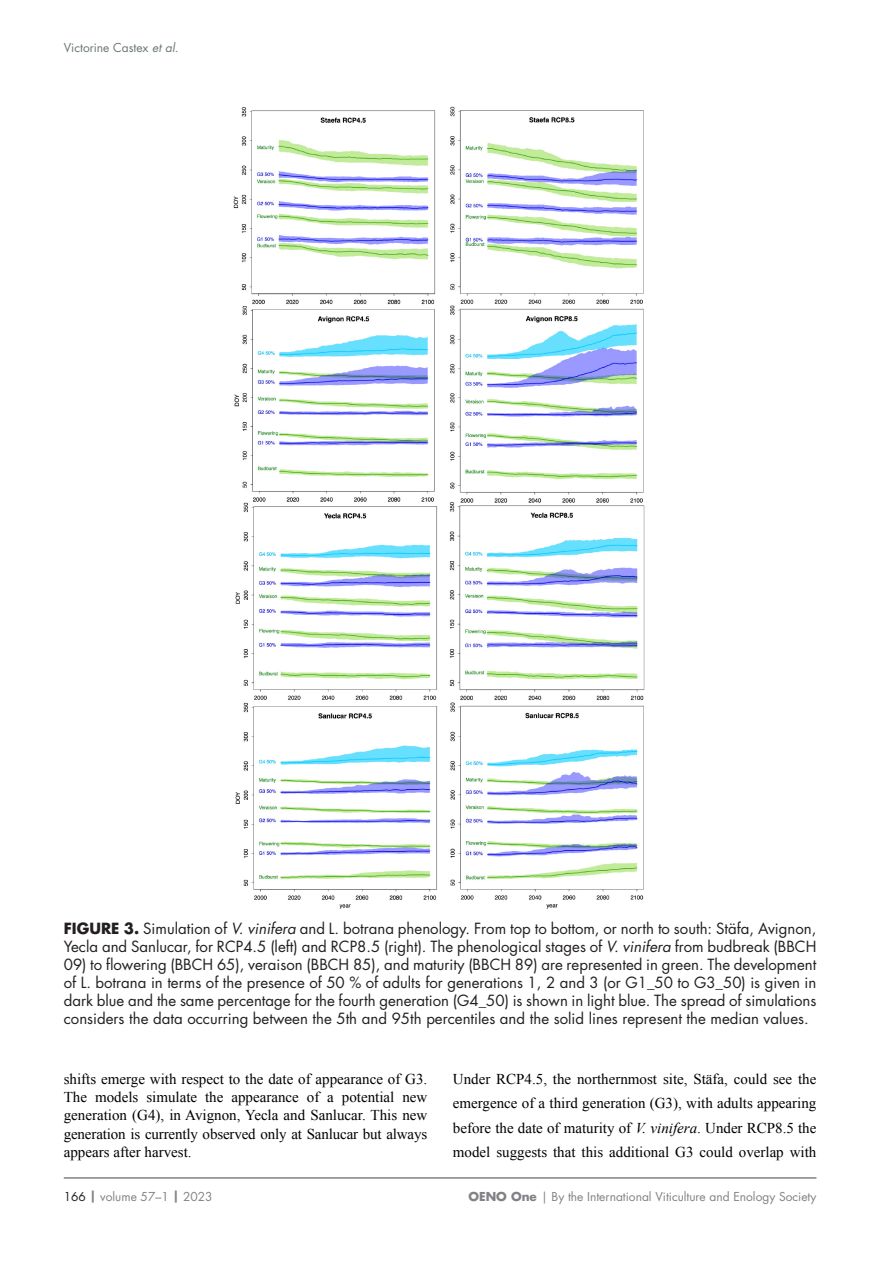
<style>
.page{position:relative;width:893px;height:1263px;background:#fff}
.page>*{position:absolute;margin:0;border:0;box-sizing:border-box;transform-origin:0 0}
.CORPS_FIGURE-Titre5{font:15px/18px "Futura Std";color:#231f20}
.CORPS_texte_courant{font:15px/18.1px "Times New Roman";color:#000;text-align:justify}
.t1{font:12px "Futura Std";color:#808285}
.t2{font:12px "Futura Std";color:#6b7771}
.s1{font-style:italic}
.s2{font-weight:700}
.s3{color:#231f20}
</style>
<div class="page">
<hr style="left:64px;top:1177px;width:752px;height:2px;background:#808285">
<img style="left:233px;top:106px;width:412px;height:803px">
<p class="t2" style="left:64px;top:40px;width:116px">Victorine Castex <span class="s1">et al.</span></p>
<p class="CORPS_FIGURE-Titre5" style="left:64px;top:919px;width:754px"><span class="s2">FIGURE 3.</span> Simulation of <span class="s1">V. vinifera</span> and L. botrana phenology. From top to bottom, or north to south: Stäfa, Avignon,<br>Yecla and Sanlucar, for RCP4.5 (left) and RCP8.5 (right). The phenological stages of <span class="s1">V. vinifera</span> from budbreak (BBCH</p>
<p class="CORPS_FIGURE-Titre5" style="left:64px;top:955px;width:754px;text-align:justify">09) to flowering (BBCH 65), veraison (BBCH 85), and maturity (BBCH 89) are represented in green. The development of L. botrana in terms of the presence of 50 % of adults for generations 1, 2 and 3 (or G1_50 to G3_50) is given in dark blue and the same percentage for the fourth generation (G4_50) is shown in light blue. The spread of simulations considers the data occurring between the 5th and 95th percentiles and the solid lines represent the median values.</p>
<p class="CORPS_texte_courant" style="left:64px;top:1070px;width:365px">shifts emerge with respect to the date of appearance of G3.<br>The models simulate the appearance of a potential new generation (G4), in Avignon, Yecla and Sanlucar. This new generation is currently observed only at Sanlucar but always appears after harvest.</p>
<p class="CORPS_texte_courant" style="left:453px;top:1067px;width:365px;line-height:24.3px">Under RCP4.5, the northernmost site, Stäfa, could see the emergence of a third generation (G3), with adults appearing before the date of maturity of <span class="s1">V. vinifera</span>. Under RCP8.5 the model suggests that this additional G3 could overlap with</p>
<p class="t1" style="left:64px;top:1188px;width:150px"><span class="s3">166</span> <span class="s2">|</span> volume 57–1 <span class="s2">|</span> 2023</p>
<p class="t1" style="left:468px;top:1188px;width:349px"><span class="s2">OENO One</span> | By the International Viticulture and Enology Society</p>
</div>
